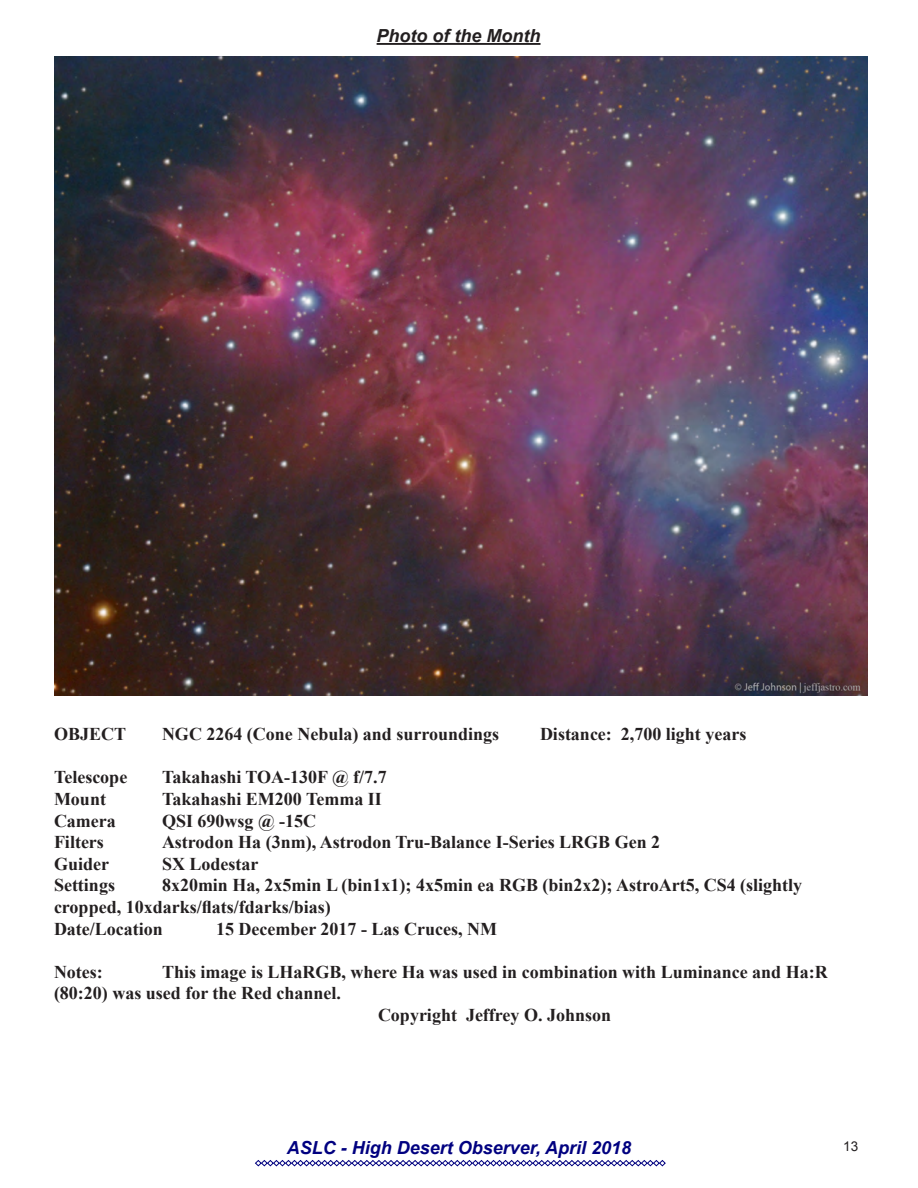
<style>
.page{position:relative;width:918px;height:1188px;background:#fff}
.page>*{position:absolute;margin:0;border:0;box-sizing:border-box;transform-origin:0 0}
.t1{font:700 18px/21.6px "Times New Roman";color:#231f20}
.t2{font:italic 700 18px "Arial";color:#000080}
.t3{font:italic 700 18px "Arial";color:#231f20}
.t4{font:13.5px "Arial";color:#231f20}
</style>
<div class="page">
<svg style="left:255px;top:1160px;width:411px;height:7px"></svg>
<hr style="left:377px;top:43px;width:164px;height:2px;background:#231f20">
<img style="left:55px;top:57px;width:813px;height:639px">
<p class="t3" style="left:377px;top:24px;width:165px">Photo of the Month</p>
<p class="t1" style="left:54px;top:723px;width:74px">OBJECT</p>
<p class="t1" style="left:162px;top:723px;width:339px">NGC 2264 (Cone Nebula) and surroundings</p>
<p class="t1" style="left:540px;top:723px;width:208px">Distance: 2,700 light years</p>
<p class="t1" style="left:54px;top:766px;width:75px">Telescope</p>
<p class="t1" style="left:162px;top:766px;width:226px">Takahashi TOA-130F @ f/7.7</p>
<p class="t1" style="left:54px;top:788px;width:54px">Mount</p>
<p class="t1" style="left:162px;top:788px;width:221px">Takahashi EM200 Temma II</p>
<p class="t1" style="left:54px;top:809px;width:63px">Camera</p>
<p class="t1" style="left:162px;top:809px;width:156px">QSI 690wsg @ -15C</p>
<p class="t1" style="left:54px;top:831px;width:51px">Filters</p>
<p class="t1" style="left:162px;top:831px;width:500px">Astrodon Ha (3nm), Astrodon Tru-Balance I-Series LRGB Gen 2</p>
<p class="t1" style="left:54px;top:852px;width:57px">Guider</p>
<p class="t1" style="left:162px;top:852px;width:98px">SX Lodestar</p>
<p class="t1" style="left:54px;top:874px;width:63px">Settings</p>
<p class="t1" style="left:54px;top:874px;width:750px;text-indent:108px">8x20min Ha, 2x5min L (bin1x1); 4x5min ea RGB (bin2x2); AstroArt5, CS4 (slightly cropped, 10xdarks/flats/fdarks/bias)</p>
<p class="t1" style="left:54px;top:917px;width:110px">Date/Location</p>
<p class="t1" style="left:216px;top:917px;width:283px">15 December 2017 - Las Cruces, NM</p>
<p class="t1" style="left:54px;top:960px;width:50px">Notes:</p>
<p class="t1" style="left:54px;top:960px;width:775px;text-indent:108px">This image is LHaRGB, where Ha was used in combination with Luminance and Ha:R (80:20) was used for the Red channel.</p>
<p class="t1" style="left:378px;top:1004px;width:235px">Copyright Jeffrey O. Johnson</p>
<p class="t2" style="left:287px;top:1136px;width:346px">ASLC - High Desert Observer, April 2018</p>
<p class="t4" style="left:843px;top:1137px;width:17px">13</p>
</div>
